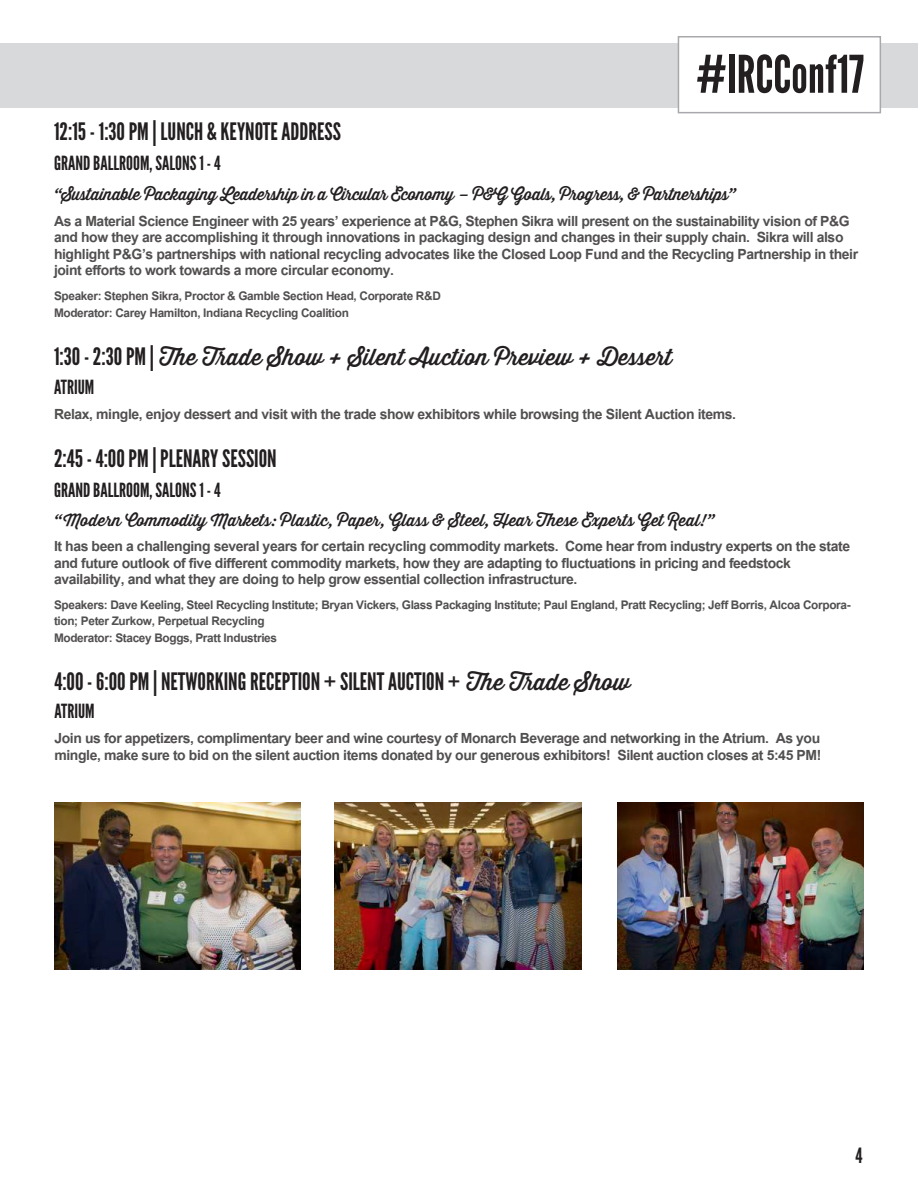
<style>
.page{position:relative;width:918px;height:1188px;background:#fff}
.page>*{position:absolute;margin:0;border:0;box-sizing:border-box;transform-origin:0 0}
.t1{font:51.75px "League Gothic";color:#231f20}
.t2{font:24px "League Gothic";color:#231f20}
.t3{font:500 22.5px "Thirsty Script";color:#231f20}
.t4{font:21px "League Gothic";color:#231f20}
.t5{font:700 19.5px/16.5px "Utsaah";letter-spacing:-.02em;color:#524f4f}
.t6{font:19.5px "League Gothic";color:#231f20}
.t7{font:700 16.5px/16.5px "Utsaah";letter-spacing:-.02em;color:#524f4f}
.t8{font:500 16.5px "Thirsty Script";letter-spacing:-.02em;color:#231f20}
.t9{font:500 16.5px "Thirsty Script";color:#231f20}
.s1{font-family:"League Gothic";font-weight:400;font-size:24px}
.s2{font-family:"Thirsty Script";font-weight:500;font-size:22.5px}
</style>
<div class="page">
<div style="left:0;top:43px;width:918px;height:65px;background:#d8d9da"></div>
<div style="left:678px;top:36px;width:203px;height:77px;background:#fff;border:2px solid #a8a9ad"></div>
<img style="left:54px;top:802px;width:247px;height:168px">
<img style="left:335px;top:802px;width:246px;height:168px">
<img style="left:618px;top:802px;width:246px;height:168px">
<h1 class="t1" style="left:696px;top:43px;width:170px">#IRCConf17</h1>
<p class="t2" style="left:54px;top:117px;width:288px">12:15 - 1:30 PM | LUNCH &amp; KEYNOTE ADDRESS</p>
<p class="t8" style="left:54px;top:182px;width:683px">“Sustainable Packaging Leadership in a Circular Economy – P&amp;G Goals, Progress, &amp; Partnerships”</p>
<p class="t6" style="left:54px;top:152px;width:168px">GRAND BALLROOM, SALONS 1 - 4</p>
<p class="t5" style="left:54px;top:213px;width:806px">As a Material Science Engineer with 25 years’ experience at P&amp;G, Stephen Sikra will present on the sustainability vision of P&amp;G and how they are accomplishing it through innovations in packaging design and changes in their supply chain. Sikra will also highlight P&amp;G’s partnerships with national recycling advocates like the Closed Loop Fund and the Recycling Partnership in their joint efforts to work towards a more circular economy.</p>
<p class="t7" style="left:54px;top:289px;width:388px">Speaker: Stephen Sikra, Proctor &amp; Gamble Section Head, Corporate R&amp;D<br>Moderator: Carey Hamilton, Indiana Recycling Coalition</p>
<p class="t3" style="left:54px;top:340px;width:620px"><span class="s1">1:30 - 2:30 PM |</span> The Trade Show + Silent Auction Preview + Dessert</p>
<p class="t5" style="left:54px;top:406px;width:684px">Relax, mingle, enjoy dessert and visit with the trade show exhibitors while browsing the Silent Auction items.</p>
<p class="t6" style="left:54px;top:376px;width:42px">ATRIUM</p>
<p class="t2" style="left:54px;top:444px;width:224px">2:45 - 4:00 PM | PLENARY SESSION</p>
<p class="t6" style="left:54px;top:478px;width:168px">GRAND BALLROOM, SALONS 1 - 4</p>
<p class="t9" style="left:54px;top:508px;width:662px">“Modern Commodity Markets: Plastic, Paper, Glass &amp; Steel, Hear These Experts Get Real!”</p>
<p class="t5" style="left:54px;top:539px;width:798px">It has been a challenging several years for certain recycling commodity markets. Come hear from industry experts on the state and future outlook of five different commodity markets, how they are adapting to fluctuations in pricing and feedstock availability, and what they are doing to help grow essential collection infrastructure.</p>
<p class="t7" style="left:54px;top:597px;width:798px">Speakers: Dave Keeling, Steel Recycling Institute; Bryan Vickers, Glass Packaging Institute; Paul England, Pratt Recycling; Jeff Borris, Alcoa Corpora&shy;tion; Peter Zurkow, Perpetual Recycling<br>Moderator: Stacey Boggs, Pratt Industries</p>
<p class="t2" style="left:54px;top:667px;width:578px">4:00 - 6:00 PM | NETWORKING RECEPTION + SILENT AUCTION + <span class="s2">The Trade Show</span></p>
<p class="t5" style="left:54px;top:731px;width:768px">Join us for appetizers, complimentary beer and wine courtesy of Monarch Beverage and networking in the Atrium. As you mingle, make sure to bid on the silent auction items donated by our generous exhibitors! Silent auction closes at 5:45 PM!</p>
<p class="t6" style="left:54px;top:700px;width:42px">ATRIUM</p>
<p class="t4" style="left:856px;top:1143px;width:9px">4</p>
</div>
